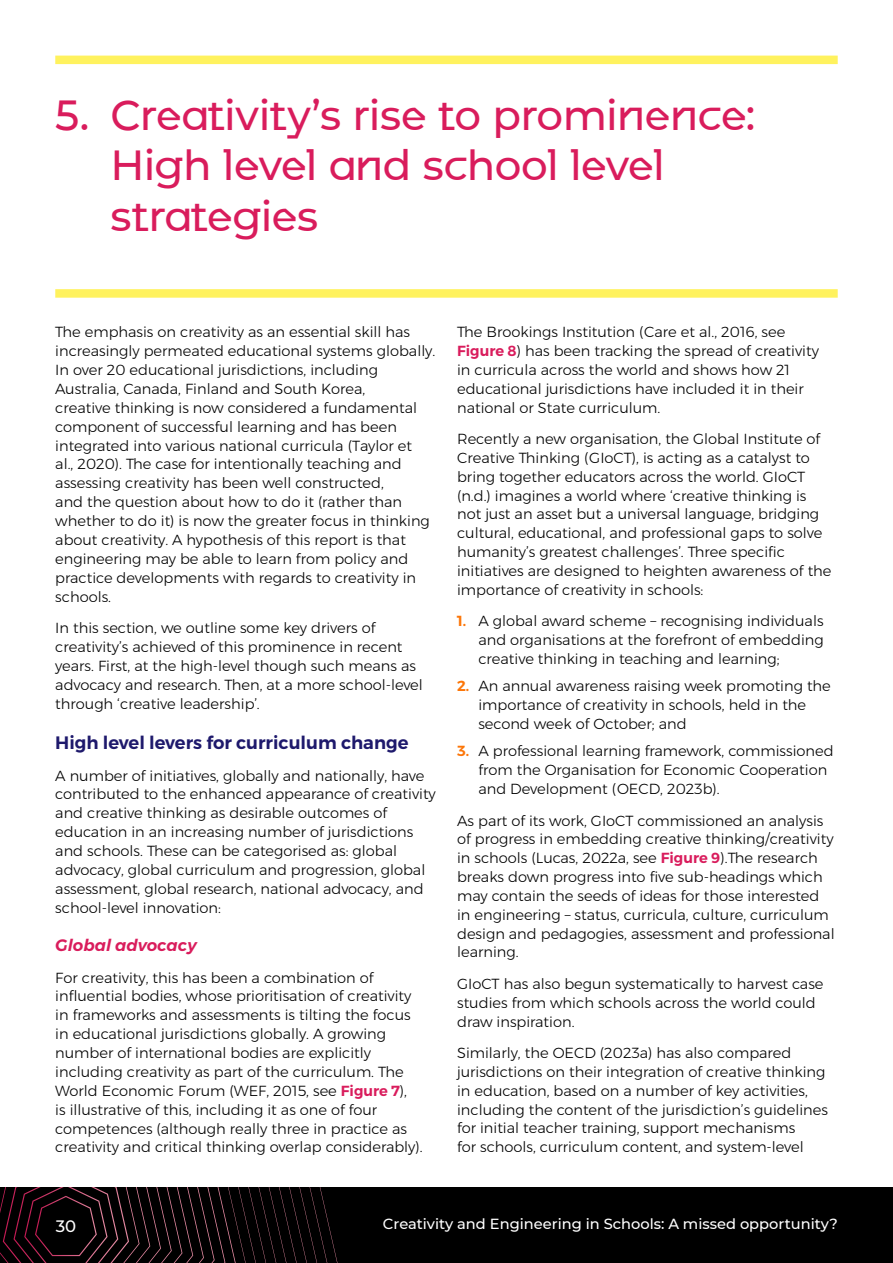
<style>
.page{position:relative;width:893px;height:1263px;background:#fff}
.page>*{position:absolute;margin:0;border:0;box-sizing:border-box;transform-origin:0 0}
.t1{font:42px/50.4px "Montserrat Engineered Alt";letter-spacing:-.015em;color:#d91c5c}
.t2{font:600 18px "Montserrat";color:#1e196c}
.t3{font:italic 600 16.5px "Montserrat";color:#d91c5c}
.t4{font:500 16.5px "Montserrat";color:#fff}
.t5{font:300 14.7px/18.9px "Montserrat";color:#000}
.t6{font:500 14.7px "Montserrat";color:#fff}
.s1{font-weight:600;color:#d91c5c}
.s2{font-weight:600;color:#fc7608}
</style>
<div class="page">
<div style="left:55px;top:289px;width:783px;height:9px;background:#fff25e"></div>
<div style="left:55px;top:56px;width:783px;height:8px;background:#fff25e"></div>
<div style="left:0;top:1188px;width:893px;height:75px;background:#000"></div>
<svg style="left:0;top:1188px;width:338px;height:75px"></svg>
<h2 class="t1" style="left:111px;top:90px;width:646px;text-indent:-55px">5. Creativity’s rise to prominence:<br>High level and school level strategies</h2>
<p class="t5" style="left:55px;top:322px;width:381px">The emphasis on creativity as an essential skill has increasingly permeated educational systems globally.<br>In over 20 educational jurisdictions, including Australia, Canada, Finland and South Korea,<br>creative thinking is now considered a fundamental component of successful learning and has been integrated into various national curricula (Taylor et<br>al., 2020). The case for intentionally teaching and assessing creativity has been well constructed,<br>and the question about how to do it (rather than whether to do it) is now the greater focus in thinking about creativity. A hypothesis of this report is that engineering may be able to learn from policy and practice developments with regards to creativity in schools.</p>
<p class="t5" style="left:55px;top:618px;width:369px">In this section, we outline some key drivers of creativity’s achieved of this prominence in recent years. First, at the high-level though such means as advocacy and research. Then, at a more school-level through ‘creative leadership’.</p>
<h3 class="t2" style="left:55px;top:728px;width:355px">High level levers for curriculum change</h3>
<p class="t5" style="left:55px;top:766px;width:382px">A number of initiatives, globally and nationally, have contributed to the enhanced appearance of creativity and creative thinking as desirable outcomes of education in an increasing number of jurisdictions and schools. These can be categorised as: global advocacy, global curriculum and progression, global assessment, global research, national advocacy, and school-level innovation:</p>
<h4 class="t3" style="left:55px;top:932px;width:143px">Global advocacy</h4>
<p class="t5" style="left:55px;top:968px;width:369px">For creativity, this has been a combination of influential bodies, whose prioritisation of creativity in frameworks and assessments is tilting the focus in educational jurisdictions globally. A growing number of international bodies are explicitly including creativity as part of the curriculum. The World Economic Forum (WEF, 2015, see <span class="s1">Figure 7</span>),<br>is illustrative of this, including it as one of four competences (although really three in practice as creativity and critical thinking overlap considerably).</p>
<p class="t5" style="left:457px;top:322px;width:363px">The Brookings Institution (Care et al., 2016, see <span class="s1">Figure 8</span>) has been tracking the spread of creativity in curricula across the world and shows how 21 educational jurisdictions have included it in their national or State curriculum.</p>
<p class="t5" style="left:457px;top:429px;width:376px">Recently a new organisation, the Global Institute of Creative Thinking (GIoCT), is acting as a catalyst to bring together educators across the world. GIoCT (n.d.) imagines a world where ‘creative thinking is not just an asset but a universal language, bridging cultural, educational, and professional gaps to solve humanity’s greatest challenges’. Three specific initiatives are designed to heighten awareness of the importance of creativity in schools:</p>
<p class="t5" style="left:478px;top:611px;width:347px;text-align:justify;text-indent:-21px"><span class="s2">1.</span> A global award scheme – recognising individuals and organisations at the forefront of embedding creative thinking in teaching and learning;</p>
<p class="t5" style="left:478px;top:676px;width:354px;text-indent:-21px"><span class="s2">2.</span> An annual awareness raising week promoting the importance of creativity in schools, held in the second week of October; and</p>
<p class="t5" style="left:478px;top:741px;width:357px;text-indent:-21px"><span class="s2">3.</span> A professional learning framework, commissioned from the Organisation for Economic Cooperation and Development (OECD, 2023b).</p>
<p class="t5" style="left:457px;top:811px;width:379px">As part of its work, GIoCT commissioned an analysis of progress in embedding creative thinking/creativity in schools (Lucas, 2022a, see <span class="s1">Figure 9</span>).The research breaks down progress into five sub-headings which may contain the seeds of ideas for those interested in engineering – status, curricula, culture, curriculum design and pedagogies, assessment and professional learning.</p>
<p class="t5" style="left:457px;top:974px;width:368px">GIoCT has also begun systematically to harvest case studies from which schools across the world could draw inspiration.</p>
<p class="t5" style="left:457px;top:1043px;width:372px">Similarly, the OECD (2023a) has also compared jurisdictions on their integration of creative thinking in education, based on a number of key activities, including the content of the jurisdiction’s guidelines for initial teacher training, support mechanisms<br>for schools, curriculum content, and system-level</p>
<p class="t4" style="left:56px;top:1215px;width:22px">30</p>
<p class="t6" style="left:383px;top:1213px;width:456px">Creativity and Engineering in Schools: A missed opportunity?</p>
</div>
